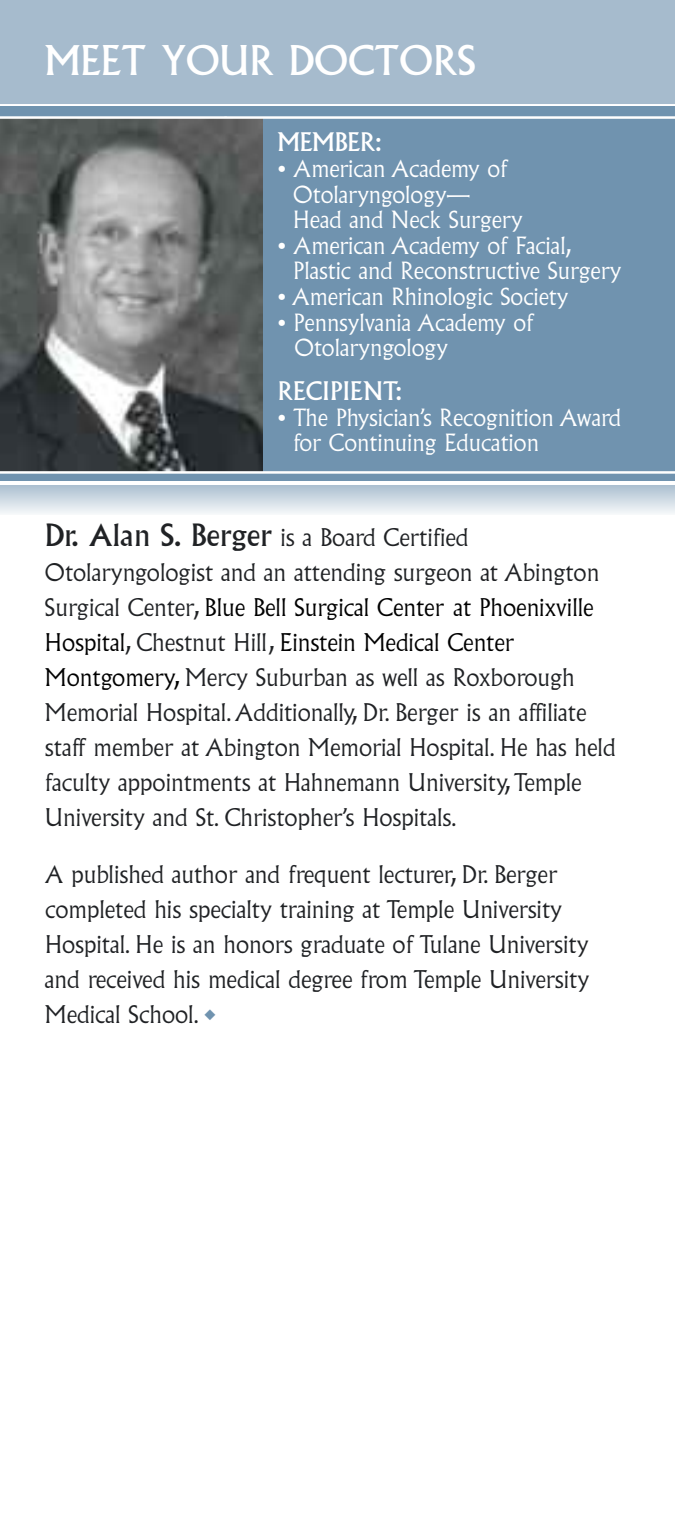
<style>
.page{position:relative;width:675px;height:1530px;background:#fff}
.page>*{position:absolute;margin:0;border:0;box-sizing:border-box;transform-origin:0 0}
.t1{font:40px "Albertus";color:#fff}
.t2{font:25px "Albertus";color:#fff}
.t3{font:300 23.75px/35px "Albertus";color:#202225}
.t4{font:300 23px/25.8px "Albertus";color:#fff}
.s1{font-weight:400;font-size:30px}
.s2{color:#000}
</style>
<div class="page">
<div style="left:0;top:0;width:675px;height:148px;background:#a6bbcd"></div>
<hr style="left:0;top:104px;width:675px;height:3px;background:#fff">
<div style="left:0;top:106px;width:675px;height:374px;background:#7093af"></div>
<img style="left:0;top:119px;width:262px;height:352px">
<div style="left:0;top:486px;width:675px;height:28px;background:linear-gradient(to bottom,#aec1d1,#f1f5f7)"></div>
<hr style="left:0;top:471px;width:675px;height:3px;background:#fff">
<hr style="left:0;top:116px;width:675px;height:3px;background:#fff">
<h1 class="t1" style="left:45px;top:45px;width:432px">MEET YOUR DOCTORS</h1>
<p class="t2" style="left:278px;top:133px;width:105px">MEMBER:</p>
<p class="t4" style="left:293px;top:157px;width:231px;text-indent:-16px">• American Academy of<br>Otolaryngology—<br>Head and Neck Surgery</p>
<p class="t4" style="left:293px;top:234px;width:330px;text-indent:-16px">• American Academy of Facial,<br>Plastic and Reconstructive Surgery</p>
<p class="t4" style="left:278px;top:285px;width:292px">• American Rhinologic Society</p>
<p class="t4" style="left:295px;top:311px;width:241px;text-indent:-17px">• Pennsylvania Academy of<br>Otolaryngology</p>
<p class="t2" style="left:278px;top:381px;width:126px">RECIPIENT:</p>
<p class="t4" style="left:293px;top:406px;width:329px;text-indent:-16px">• The Physician’s Recognition Award for Continuing Education</p>
<p class="t3" style="left:45px;top:521px;width:572px"><span class="s1">Dr. Alan S. Berger</span> is a Board Certified Otolaryngologist and an attending surgeon at Abington Surgical Center, <span class="s2">Blue Bell Surgical Center at Phoenixville Hospital</span>, Chestnut Hill, <span class="s2">Einstein Medical Center Montgomery,</span> Mercy Suburban as well as Roxborough Memorial Hospital.Additionally, Dr. Berger is an affiliate staff member at Abington Memorial Hospital. He has held faculty appointments at Hahnemann University, Temple University and St. Christopher’s Hospitals.</p>
<p class="t3" style="left:45px;top:859px;width:546px">A published author and frequent lecturer, Dr. Berger completed his specialty training at Temple University Hospital. He is an honors graduate of Tulane University and received his medical degree from Temple University Medical School. <sup>◆</sup></p>
</div>
